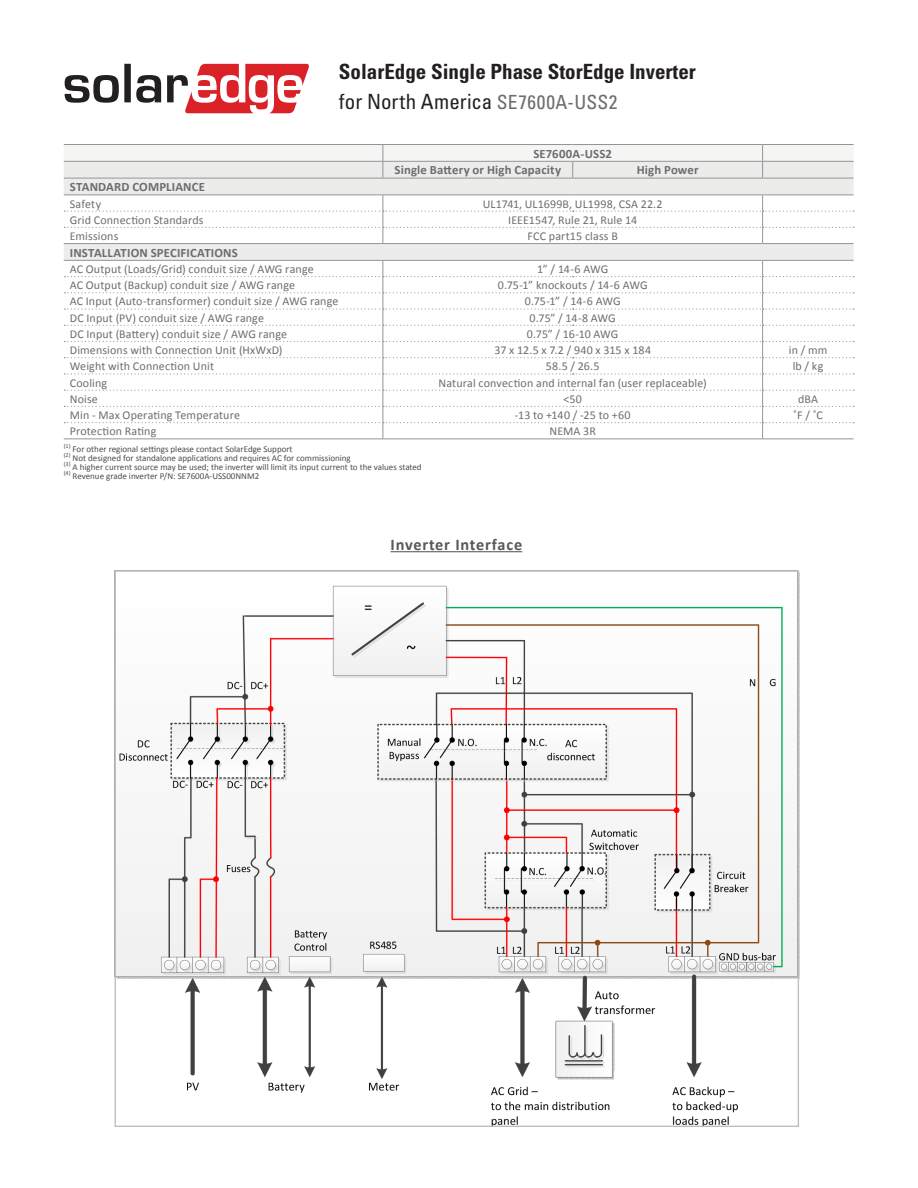
<style>
.page{position:relative;width:918px;height:1188px;background:#fff}
.page>*{position:absolute;margin:0;border:0;box-sizing:border-box;transform-origin:0 0}
.pg2_Product_Header{font:700 condensed 21px/30px "Univers LT Std";color:#231f20}
.Pg2_Comments_Line{font:700 16.35px "Calibri";letter-spacing:.05em;color:#57585a}
.pg_Table_Text-left{font:700 12.75px "Calibri";letter-spacing:.015em;color:#6c6d70}
.pg_Table_Text-left-2{font:12px "Calibri";letter-spacing:.01em;color:#6c6d70}
.Pg2_Comments_Line-2{font:9px "Calibri";color:#4b4c4d}
.Pg2_Comments_Line-3{font:6.15px "Calibri";color:#4b4c4d}
.s1{font-weight:400}
.s2{font-weight:400;font-size:19.5px;color:#6c6d70}
.s3{font-size:9px}
</style>
<div class="page">
<svg style="left:65px;top:64px;width:244px;height:49px"></svg>
<img style="left:117px;top:585px;width:680px;height:540px">
<div style="left:64px;top:179px;width:790px;height:81px;background:#ececea"></div>
<svg style="left:64px;top:145px;width:790px;height:33px"></svg>
<svg style="left:64px;top:196px;width:790px;height:47px"></svg>
<hr style="left:64px;top:195px;width:319px;height:1px;background:#939598">
<hr style="left:383px;top:195px;width:190px;height:1px;background:#939598">
<hr style="left:573px;top:195px;width:190px;height:1px;background:#939598">
<hr style="left:763px;top:195px;width:91px;height:1px;background:#939598">
<hr style="left:64px;top:260px;width:319px;height:1px;background:#939598">
<hr style="left:383px;top:260px;width:190px;height:1px;background:#939598">
<hr style="left:573px;top:260px;width:190px;height:1px;background:#939598">
<hr style="left:763px;top:260px;width:91px;height:1px;background:#939598">
<svg style="left:64px;top:261px;width:790px;height:177px"></svg>
<hr style="left:64px;top:144px;width:319px;height:1px;background:#939598">
<hr style="left:383px;top:144px;width:190px;height:1px;background:#939598">
<hr style="left:573px;top:144px;width:190px;height:1px;background:#939598">
<hr style="left:763px;top:144px;width:91px;height:1px;background:#939598">
<hr style="left:64px;top:161px;width:319px;height:1px;background:#939598">
<hr style="left:763px;top:161px;width:91px;height:1px;background:#939598">
<hr style="left:64px;top:178px;width:319px;height:1px;background:#939598">
<hr style="left:383px;top:178px;width:190px;height:1px;background:#939598">
<hr style="left:573px;top:178px;width:190px;height:1px;background:#939598">
<hr style="left:763px;top:178px;width:91px;height:1px;background:#939598">
<hr style="left:64px;top:243px;width:319px;height:1px;background:#939598">
<hr style="left:383px;top:243px;width:190px;height:1px;background:#939598">
<hr style="left:573px;top:243px;width:190px;height:1px;background:#939598">
<hr style="left:763px;top:243px;width:91px;height:1px;background:#939598">
<hr style="left:64px;top:438px;width:319px;height:1px;background:#939598">
<hr style="left:383px;top:438px;width:190px;height:1px;background:#939598">
<hr style="left:573px;top:438px;width:190px;height:1px;background:#939598">
<hr style="left:763px;top:438px;width:91px;height:1px;background:#939598">
<hr style="left:383px;top:161px;width:190px;height:1px;background:#939598">
<hr style="left:573px;top:161px;width:190px;height:1px;background:#939598">
<hr style="left:391px;top:551px;width:131px;height:1px;background:#57585a">
<p class="pg2_Product_Header" style="left:339px;top:57px;width:358px">SolarEdge Single Phase StorEdge Inverter <span class="s1">for North America</span> <span class="s2">SE7600A-USS2</span></p>
<p class="pg_Table_Text-left" style="left:533px;top:145px;width:80px">SE7600A-USS2</p>
<p class="pg_Table_Text-left" style="left:637px;top:162px;width:63px">High Power</p>
<p class="pg_Table_Text-left" style="left:395px;top:162px;width:168px">Single Battery or High Capacity</p>
<p class="pg_Table_Text-left" style="left:70px;top:179px;width:137px">STANDARD COMPLIANCE</p>
<p class="pg_Table_Text-left-2" style="left:70px;top:196px;width:33px">Safety</p>
<p class="pg_Table_Text-left-2" style="left:483px;top:196px;width:181px">UL1741, UL1699 ,B UL1998, CSA 22.2</p>
<p class="pg_Table_Text-left-2" style="left:70px;top:212px;width:135px">Grid Connection Standards</p>
<p class="pg_Table_Text-left-2" style="left:508px;top:212px;width:131px">IEEE1547, Rule 21, Rule 14</p>
<p class="pg_Table_Text-left-2" style="left:70px;top:228px;width:50px">Emissions</p>
<p class="pg_Table_Text-left" style="left:70px;top:244px;width:170px">INSTALLATION SPECIFICATIONS</p>
<p class="pg_Table_Text-left-2" style="left:528px;top:228px;width:92px">FCC part15 class B</p>
<p class="pg_Table_Text-left-2" style="left:70px;top:261px;width:245px">AC Output (Loads/Grid) conduit size / AWG range</p>
<p class="pg_Table_Text-left-2" style="left:537px;top:261px;width:73px">1” / 14-6 AWG</p>
<p class="pg_Table_Text-left-2" style="left:70px;top:278px;width:227px">AC Output (Backup) conduit size / AWG range</p>
<p class="pg_Table_Text-left-2" style="left:498px;top:278px;width:151px">0.75-1” knockouts / 14-6 AWG</p>
<p class="pg_Table_Text-left-2" style="left:70px;top:294px;width:270px">AC Input (Auto-transformer) conduit size / AWG range</p>
<p class="pg_Table_Text-left-2" style="left:70px;top:310px;width:196px">DC Input (PV) conduit size / AWG range</p>
<p class="pg_Table_Text-left-2" style="left:70px;top:326px;width:219px">DC Input (Battery) conduit size / AWG range</p>
<p class="pg_Table_Text-left-2" style="left:70px;top:343px;width:214px">Dimensions with Connection Unit (HxWxD)</p>
<p class="pg_Table_Text-left-2" style="left:70px;top:359px;width:146px">Weight with Connection Unit</p>
<p class="pg_Table_Text-left-2" style="left:70px;top:375px;width:39px">Cooling</p>
<p class="pg_Table_Text-left-2" style="left:70px;top:391px;width:30px">Noise</p>
<p class="pg_Table_Text-left-2" style="left:70px;top:407px;width:172px">Min - Max Operating Temperature</p>
<p class="pg_Table_Text-left-2" style="left:70px;top:424px;width:88px">Protection Rating</p>
<p class="Pg2_Comments_Line-2" style="left:73px;top:470px;width:188px">Revenue grade inverter N/P : SE7600 -A USS00NNM2</p>
<p class="Pg2_Comments_Line-3" style="left:64px;top:443px;width:8px">) 1(</p>
<p class="Pg2_Comments_Line-2" style="left:73px;top:443px;width:222px">For other regional settings please contact SolarEdge Support</p>
<p class="Pg2_Comments_Line-3" style="left:64px;top:452px;width:8px">) 2(</p>
<p class="Pg2_Comments_Line-2" style="left:73px;top:452px;width:280px">Not designed for standalone applications and requires AC for commissioning</p>
<p class="Pg2_Comments_Line-3" style="left:64px;top:461px;width:16px"><span class="s3">A</span>) 3 (</p>
<p class="Pg2_Comments_Line-2" style="left:80px;top:461px;width:343px">higher current source may be used; the inverter will limit its input current to the values stated</p>
<p class="Pg2_Comments_Line-3" style="left:64px;top:470px;width:8px">) 4(</p>
<p class="pg_Table_Text-left-2" style="left:525px;top:294px;width:97px">0.75-1” / 14-6 AWG</p>
<p class="pg_Table_Text-left-2" style="left:530px;top:310px;width:88px">0.75” / 14-8 AWG</p>
<p class="pg_Table_Text-left-2" style="left:527px;top:326px;width:93px">0.75” / 16-10 AWG</p>
<p class="pg_Table_Text-left-2" style="left:494px;top:343px;width:158px">37 x 12.5 x 7.2 / 940 x 315 x 184</p>
<p class="pg_Table_Text-left-2" style="left:546px;top:359px;width:55px">58.5 / 26.5</p>
<p class="pg_Table_Text-left-2" style="left:439px;top:375px;width:270px">Natural convection and internal fan (user replaceable(</p>
<p class="pg_Table_Text-left-2" style="left:563px;top:391px;width:20px">&lt;50</p>
<p class="pg_Table_Text-left-2" style="left:515px;top:407px;width:117px">-13 to +140 / -25 to +60</p>
<p class="pg_Table_Text-left-2" style="left:550px;top:424px;width:48px">NEMA R3</p>
<p class="Pg2_Comments_Line" style="left:391px;top:534px;width:133px">Inverter Interface</p>
<p class="pg_Table_Text-left-2" style="left:789px;top:343px;width:40px">in/mm</p>
<p class="pg_Table_Text-left-2" style="left:793px;top:359px;width:32px">lb/kg</p>
<p class="pg_Table_Text-left-2" style="left:798px;top:391px;width:22px">dBA</p>
<p class="pg_Table_Text-left-2" style="left:793px;top:407px;width:31px">/F˚ C˚</p>
</div>
